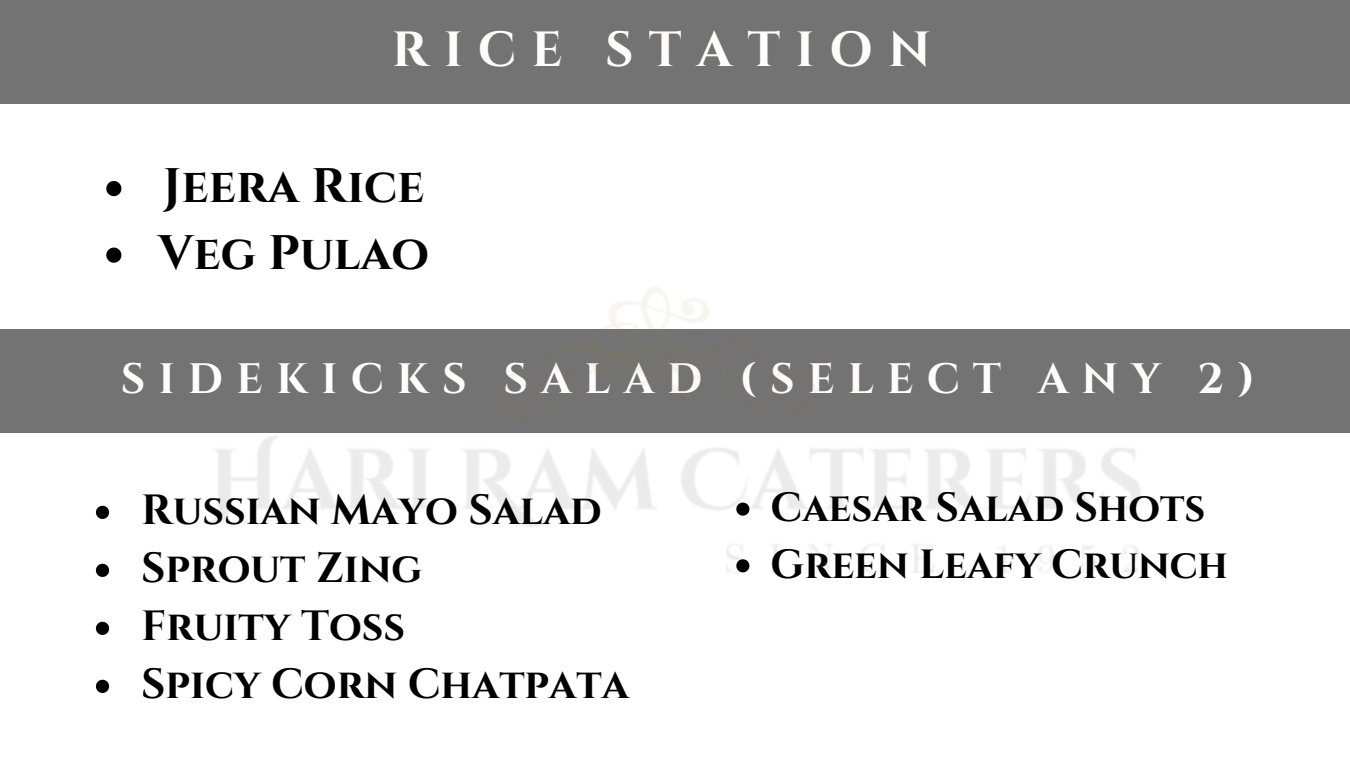
<style>
.page{position:relative;width:1350px;height:761px;background:#fff}
.page>*{position:absolute;margin:0;border:0;box-sizing:border-box;transform-origin:0 0}
.t1{font:700 49.35px "Cinzel";letter-spacing:.31em;color:#fffcfc}
.t2{font:700 48.45px "Cinzel";color:#000}
.t3{font:700 42.45px "Cinzel";letter-spacing:.31em;color:#fffcfc}
.t4{font:700 42.15px "Cinzel";color:#000}
.t5{font:700 40.65px "Cinzel";color:#000}
</style>
<div class="page">
<div style="left:0;top:0;width:1350px;height:103px;background:#737373"></div>
<div style="left:0;top:329px;width:1350px;height:103px;background:#737373"></div>
<svg style="left:96px;top:507px;width:2px;height:10px"></svg>
<svg style="left:96px;top:565px;width:2px;height:10px"></svg>
<svg style="left:96px;top:623px;width:2px;height:10px"></svg>
<svg style="left:96px;top:681px;width:2px;height:10px"></svg>
<svg style="left:106px;top:181px;width:15px;height:15px"></svg>
<img style="left:98px;top:196px;width:1178px;height:497px">
<h1 class="t1" style="left:392px;top:18px;width:540px">RICE STATION</h1>
<p class="t2" style="left:163px;top:155px;width:263px">Jeera Rice</p>
<p class="t2" style="left:158px;top:222px;width:272px">Veg Pulao</p>
<p class="t3" style="left:121px;top:351px;width:1136px">SIDEKICKS SALAD (SELECT ANY 2)</p>
<p class="t4" style="left:141px;top:483px;width:462px">Russian Mayo Salad</p>
<p class="t4" style="left:141px;top:541px;width:283px">Sprout Zing</p>
<h3 class="t4" style="left:141px;top:599px;width:265px">Fruity Toss</h3>
<p class="t4" style="left:141px;top:657px;width:489px">Spicy Corn Chatpata</p>
<p class="t5" style="left:771px;top:482px;width:436px">Caesar Salad Shots</p>
<p class="t5" style="left:771px;top:538px;width:459px">Green Leafy Crunch</p>
</div>
